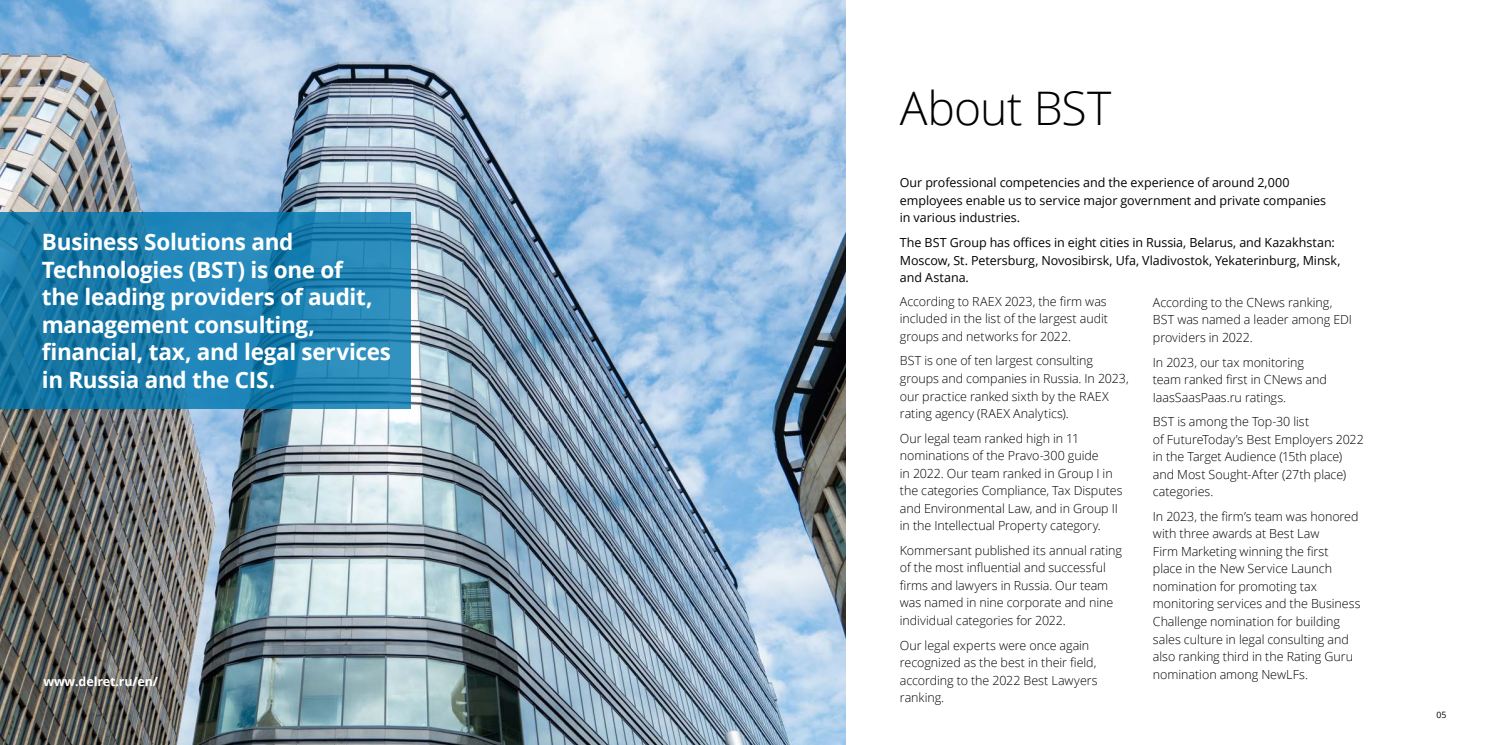
<style>
.page{position:relative;width:1489px;height:745px;background:#fff}
.page>*{position:absolute;margin:0;border:0;box-sizing:border-box;transform-origin:0 0}
.t1{font:300 46.25px "Open Sans";letter-spacing:-.015em;color:#000}
.t2{font:700 22.5px/27.5px "Open Sans";letter-spacing:-.015em;color:#fff}
.t3{font:300 12.5px/17.5px "Open Sans";letter-spacing:-.005em;color:#000}
.t4{font:12.5px/17.5px "Open Sans";letter-spacing:-.005em;color:#000}
.t5{font:700 12.5px "Open Sans";letter-spacing:-.01em;color:#fff}
.t6{font:8.75px "Open Sans";color:#000}
</style>
<div class="page">
<img style="left:0;top:0;width:845px;height:744px">
<svg style="left:0;top:213px;width:410px;height:195px;background:#1d7fae"></svg>
<h2 class="t2" style="left:42px;top:227px;width:350px">Business Solutions and<br>Technologies (BST) is one of<br>the leading providers of audit, management consulting, financial, tax, and legal services in Russia and the CIS.</h2>
<p class="t5" style="left:43px;top:672px;width:116px">www.delret.ru/en/</p>
<h1 class="t1" style="left:899px;top:76px;width:213px">About BST</h1>
<p class="t4" style="left:899px;top:174px;width:428px">Our professional competencies and the experience of around 2,000 employees enable us to service major government and private companies in various industries.</p>
<p class="t4" style="left:899px;top:233px;width:442px">The BST Group has offices in eight cities in Russia, Belarus, and Kazakhstan:<br>Moscow, St. Petersburg, Novosibirsk, Ufa, Vladivostok, Yekaterinburg, Minsk, and Astana.</p>
<p class="t3" style="left:899px;top:292px;width:210px;text-align:justify">According to RAEX 2023, the firm was included in the list of the largest audit groups and networks for 2022.</p>
<p class="t3" style="left:899px;top:351px;width:230px">BST is one of ten largest consulting groups and companies in Russia. In 2023, our practice ranked sixth by the RAEX rating agency (RAEX Analytics).</p>
<p class="t3" style="left:899px;top:428px;width:224px">Our legal team ranked high in 11 nominations of the Pravo-300 guide<br>in 2022. Our team ranked in Group I in the categories Compliance, Tax Disputes and Environmental Law, and in Group II in the Intellectual Property category.</p>
<p class="t3" style="left:899px;top:541px;width:224px">Kommersant published its annual rating of the most influential and successful firms and lawyers in Russia. Our team was named in nine corporate and nine individual categories for 2022.</p>
<p class="t3" style="left:899px;top:635px;width:199px">Our legal experts were once again recognized as the best in their field, according to the 2022 Best Lawyers ranking.</p>
<p class="t3" style="left:1152px;top:293px;width:200px">According to the CNews ranking,<br>BST was named a leader among EDI providers in 2022.</p>
<p class="t3" style="left:1152px;top:352px;width:175px">In 2023, our tax monitoring team ranked first in CNews and<br>IaasSaasPaas.ru ratings.</p>
<p class="t3" style="left:1152px;top:412px;width:212px">BST is among the Top-30 list<br>of FutureToday’s Best Employers 2022 in the Target Audience (15th place) and Most Sought-After (27th place) categories.</p>
<p class="t3" style="left:1152px;top:507px;width:209px">In 2023, the firm’s team was honored with three awards at Best Law<br>Firm Marketing winning the first place in the New Service Launch nomination for promoting tax monitoring services and the Business Challenge nomination for building sales culture in legal consulting and also ranking third in the Rating Guru nomination among NewLFs.</p>
<p class="t6" style="left:1436px;top:708px;width:11px">05</p>
</div>
